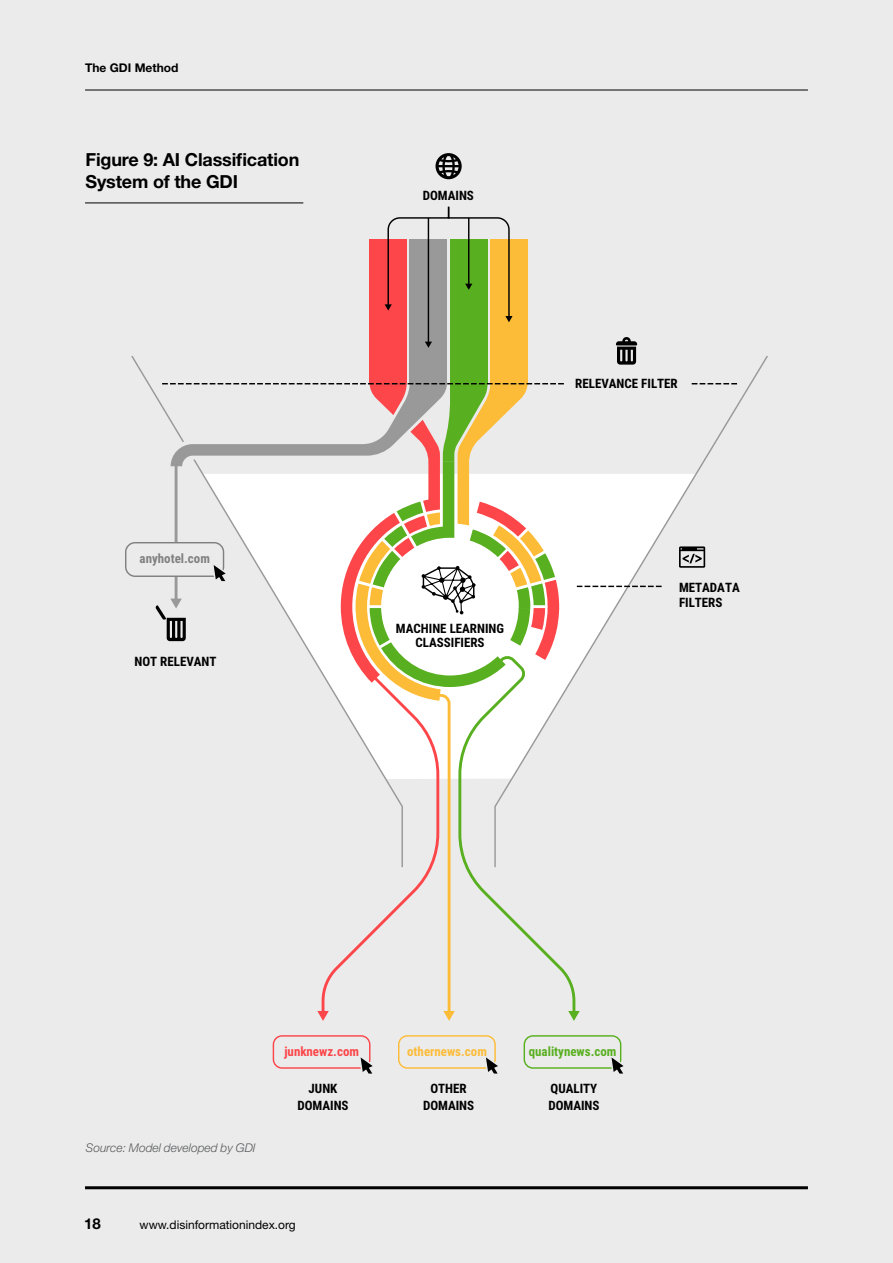
<style>
.page{position:relative;width:893px;height:1263px;background:#ebebeb}
.page>*{position:absolute;margin:0;border:0;box-sizing:border-box;transform-origin:0 0}
.t1{font:700 18px/21.6px "Helvetica Neue LT Std";letter-spacing:-.01em;color:#000}
.t2{font:700 15px "Helvetica Neue LT Std";color:#000}
.t3{font:700 12.9px/17.2px "Roboto Condensed";color:#000;text-align:center}
.t4{font:700 12.9px "Roboto Condensed";color:#58af1f}
.t5{font:700 12.9px "Roboto Condensed";color:#fdbc38}
.t6{font:700 12.9px "Roboto Condensed";color:#fc464a}
.t7{font:700 12.9px "Roboto Condensed";color:#808080}
.t8{font:12px "Helvetica Neue LT Std";color:#000}
.t9{font:italic 300 12px "Helvetica Neue LT Std";color:#58595b}
.t10{font:700 12px "Helvetica Neue LT Std";color:#000}
</style>
<div class="page">
<div style="left:410px;top:239px;width:37px;height:145px;background:#999"></div>
<svg style="left:131px;top:354px;width:637px;height:213px"></svg>
<div style="left:450px;top:239px;width:37px;height:144px;background:#58af1f"></div>
<div style="left:490px;top:239px;width:38px;height:144px;background:#fdbc38"></div>
<div style="left:369px;top:239px;width:38px;height:144px;background:#fc464a"></div>
<svg style="left:385px;top:206px;width:128px;height:116px"></svg>
<hr style="left:428px;top:218px;width:1px;height:125px;background:#000">
<svg style="left:425px;top:342px;width:7px;height:6px"></svg>
<svg style="left:679px;top:546px;width:26px;height:22px"></svg>
<div style="left:273px;top:1035px;width:97px;height:34px;border:1px solid #fc464a;border-radius:9px"></div>
<svg style="left:359px;top:1054px;width:14px;height:20px"></svg>
<div style="left:398px;top:1035px;width:98px;height:34px;border:1px solid #fdbc38;border-radius:9px"></div>
<svg style="left:484px;top:1054px;width:14px;height:20px"></svg>
<div style="left:524px;top:1035px;width:97px;height:34px;border:1px solid #58af1f;border-radius:9px"></div>
<svg style="left:610px;top:1054px;width:14px;height:20px"></svg>
<svg style="left:435px;top:153px;width:27px;height:26px"></svg>
<svg style="left:691px;top:383px;width:46px;height:1px"></svg>
<svg style="left:616px;top:337px;width:21px;height:28px"></svg>
<svg style="left:125px;top:382px;width:537px;height:639px"></svg>
<hr style="left:85px;top:203px;width:218px;height:1px;background:#000">
<hr style="left:85px;top:90px;width:723px;height:1px;background:#000">
<hr style="left:85px;top:1186px;width:723px;height:3px;background:#000">
<p class="t10" style="left:85px;top:60px;width:95px">The GDI Method</p>
<h1 class="t1" style="left:86px;top:148px;width:215px">Figure 9: AI Classification<br>System of the GDI</h1>
<p class="t7" style="left:140px;top:550px;width:72px">anyhotel.com</p>
<p class="t3" style="left:134px;top:653px;width:84px">NOT RELEVANT</p>
<p class="t3" style="left:423px;top:186px;width:53px">DOMAINS</p>
<p class="t3" style="left:575px;top:374px;width:104px">RELEVANCE FILTER</p>
<p class="t3" style="left:396px;top:620px;width:110px;line-height:14.4px">MACHINE LEARNING<br>CLASSIFIERS</p>
<p class="t3" style="left:679px;top:580px;width:62px;line-height:14.4px;text-align:left">METADATA<br>FILTERS</p>
<p class="t6" style="left:284px;top:1042px;width:76px">junknewz.com</p>
<p class="t5" style="left:407px;top:1042px;width:81px">othernews.com</p>
<p class="t4" style="left:529px;top:1042px;width:89px">qualitynews.com</p>
<p class="t9" style="left:86px;top:1141px;width:171px">Source: Model developed by GDI</p>
<p class="t3" style="left:297px;top:1079px;width:53px">JUNK<br>DOMAINS</p>
<p class="t3" style="left:423px;top:1079px;width:53px">OTHER<br>DOMAINS</p>
<p class="t3" style="left:548px;top:1079px;width:53px;text-align:left">QUALITY<br>DOMAINS</p>
<p class="t2" style="left:84px;top:1214px;width:18px">18</p>
<p class="t8" style="left:140px;top:1217px;width:158px">www.disinformationindex.org</p>
</div>
